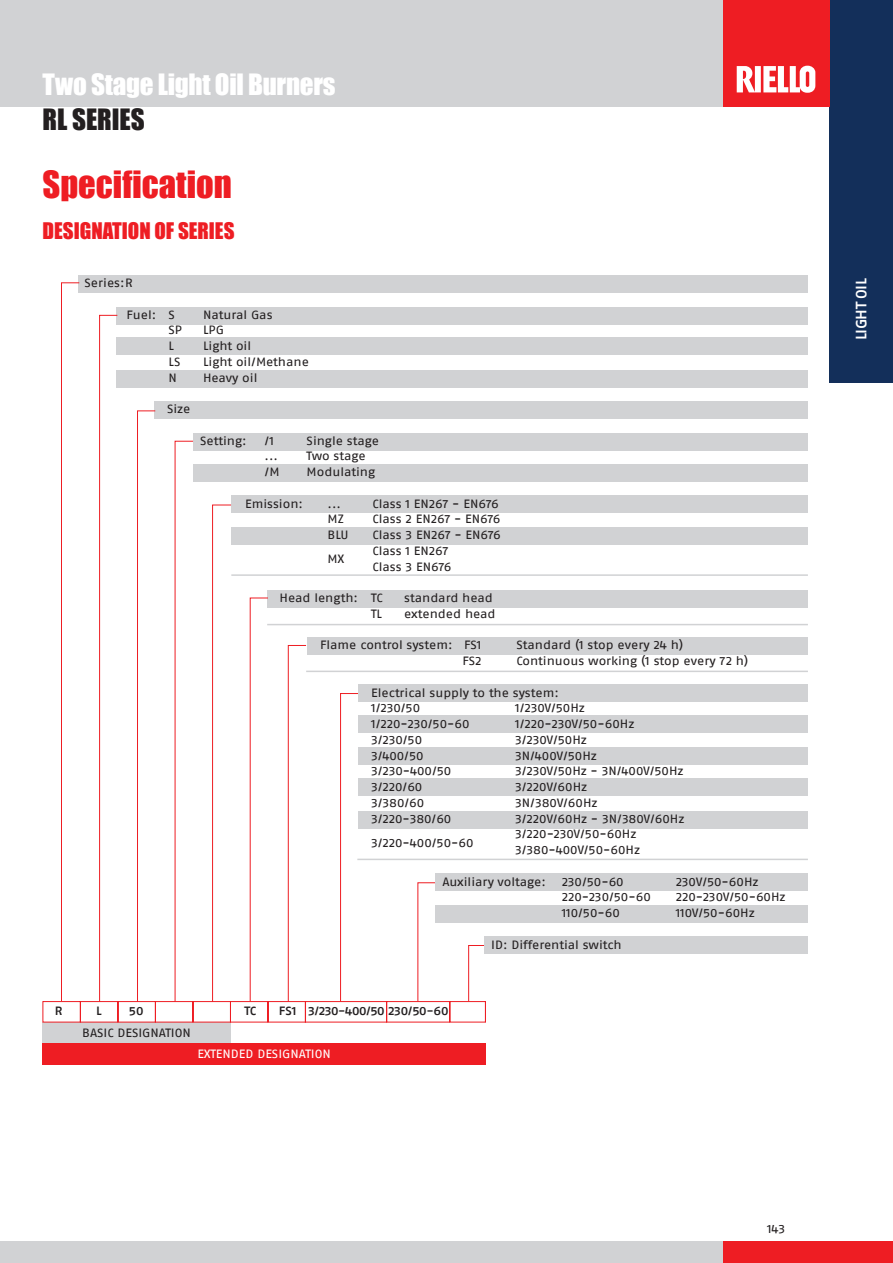
<style>
.page{position:relative;width:893px;height:1263px;background:#fff}
.page>*{position:absolute;margin:0;border:0;box-sizing:border-box;transform-origin:0 0}
.SOTTOtitolo{font:34.5px "Impact";color:#ee1d23}
.TITOLO{font:27px "Impact";letter-spacing:-.01em;color:#fff}
.NOME_prodotto_grigio{font:27px "Impact";color:#231f20}
.ARGOMENTI{font:21px "Impact";color:#ee1d23}
.t1{font:500 15px "Fago Ex Lf";letter-spacing:-.04em;color:#fff}
.TESTI_designation_of{font:12px "Fago Ex Lf";color:#231f20}
.TESTI_tabella_Dimens{font:500 12px "Fago Ex Lf";letter-spacing:-.03em;color:#231f20}
.TESTI_tabella_Dimens-2{font:12px "Fago Ex Lf";color:#fff}
.TESTI_tabella_Dimens-3{font:12px "Fago Ex Lf";color:#231f20}
</style>
<div class="page">
<div style="left:0;top:0;width:893px;height:106px;background:#d1d2d4"></div>
<div style="left:0;top:1242px;width:830px;height:21px;background:#d1d2d4"></div>
<div style="left:829px;top:0;width:64px;height:383px;background:#132f5a"></div>
<div style="left:723px;top:0;width:106px;height:106px;background:#ee1d23"></div>
<div style="left:723px;top:1242px;width:170px;height:21px;background:#ee1d23"></div>
<svg style="left:737px;top:66px;width:78px;height:27px"></svg>
<div style="left:231px;top:528px;width:577px;height:17px;background:#d1d2d4"></div>
<div style="left:155px;top:401px;width:653px;height:17px;background:#d1d2d4"></div>
<div style="left:43px;top:1022px;width:188px;height:22px;background:#d1d2d4"></div>
<div style="left:43px;top:1044px;width:443px;height:21px;background:#ee1d23"></div>
<div style="left:267px;top:590px;width:541px;height:17px;background:#d1d2d4"></div>
<div style="left:307px;top:637px;width:501px;height:17px;background:#d1d2d4"></div>
<div style="left:231px;top:496px;width:577px;height:17px;background:#d1d2d4"></div>
<div style="left:79px;top:275px;width:729px;height:17px;background:#d1d2d4"></div>
<div style="left:117px;top:338px;width:691px;height:17px;background:#d1d2d4"></div>
<div style="left:117px;top:307px;width:691px;height:17px;background:#d1d2d4"></div>
<div style="left:117px;top:370px;width:691px;height:17px;background:#d1d2d4"></div>
<div style="left:193px;top:433px;width:615px;height:17px;background:#d1d2d4"></div>
<hr style="left:267px;top:624px;width:541px;height:1px;background:#d1d2d4">
<div style="left:193px;top:465px;width:615px;height:17px;background:#d1d2d4"></div>
<hr style="left:231px;top:574px;width:577px;height:2px;background:#d1d2d4">
<div style="left:358px;top:684px;width:450px;height:17px;background:#d1d2d4"></div>
<div style="left:358px;top:716px;width:450px;height:17px;background:#d1d2d4"></div>
<div style="left:358px;top:748px;width:450px;height:17px;background:#d1d2d4"></div>
<div style="left:436px;top:874px;width:372px;height:17px;background:#d1d2d4"></div>
<div style="left:436px;top:906px;width:372px;height:17px;background:#d1d2d4"></div>
<div style="left:358px;top:779px;width:450px;height:17px;background:#d1d2d4"></div>
<div style="left:358px;top:811px;width:450px;height:17px;background:#d1d2d4"></div>
<hr style="left:357px;top:859px;width:451px;height:1px;background:#d1d2d4">
<svg style="left:42px;top:282px;width:446px;height:741px"></svg>
<div style="left:484px;top:937px;width:324px;height:17px;background:#d1d2d4"></div>
<hr style="left:306px;top:671px;width:502px;height:1px;background:#d1d2d4">
<p class="TITOLO" style="left:43px;top:64px;width:294px">Two Stage Light Oil Burners</p>
<p class="NOME_prodotto_grigio" style="left:43px;top:98px;width:104px">RL SERIES</p>
<p class="SOTTOtitolo" style="left:43px;top:158px;width:191px">Specification</p>
<p class="ARGOMENTI" style="left:43px;top:214px;width:194px">DESIGNATION OF SERIES</p>
<p class="TESTI_designation_of" style="left:85px;top:276px;width:49px">Series:R</p>
<p class="TESTI_designation_of" style="left:127px;top:307px;width:50px">Fuel: S</p>
<p class="TESTI_designation_of" style="left:203px;top:307px;width:71px">Natural Gas</p>
<p class="TESTI_designation_of" style="left:169px;top:323px;width:15px">SP</p>
<p class="TESTI_designation_of" style="left:203px;top:323px;width:22px">LPG</p>
<p class="TESTI_designation_of" style="left:169px;top:339px;width:7px">L</p>
<p class="TESTI_designation_of" style="left:203px;top:339px;width:50px">Light oil</p>
<p class="TESTI_designation_of" style="left:169px;top:354px;width:13px">LS</p>
<p class="TESTI_designation_of" style="left:203px;top:354px;width:107px">Light oil/Methane</p>
<p class="TESTI_designation_of" style="left:169px;top:370px;width:10px">N</p>
<p class="TESTI_designation_of" style="left:203px;top:370px;width:56px">Heavy oil</p>
<p class="TESTI_designation_of" style="left:167px;top:402px;width:25px">Size</p>
<p class="TESTI_designation_of" style="left:200px;top:433px;width:48px">Setting:</p>
<p class="TESTI_designation_of" style="left:265px;top:433px;width:11px">/1</p>
<p class="TESTI_designation_of" style="left:307px;top:433px;width:74px">Single stage</p>
<p class="TESTI_designation_of" style="left:265px;top:449px;width:15px">...</p>
<p class="TESTI_designation_of" style="left:307px;top:449px;width:61px">Two stage</p>
<p class="TESTI_designation_of" style="left:265px;top:465px;width:17px">/M</p>
<p class="TESTI_designation_of" style="left:307px;top:465px;width:70px">Modulating</p>
<p class="TESTI_designation_of" style="left:245px;top:496px;width:59px">Emission:</p>
<p class="TESTI_designation_of" style="left:328px;top:496px;width:15px">...</p>
<p class="TESTI_designation_of" style="left:373px;top:496px;width:128px">Class 1 EN267 - EN676</p>
<p class="TESTI_designation_of" style="left:328px;top:512px;width:18px">MZ</p>
<p class="TESTI_designation_of" style="left:373px;top:512px;width:129px">Class 2 EN267 - EN676</p>
<p class="TESTI_designation_of" style="left:328px;top:528px;width:23px">BLU</p>
<p class="TESTI_designation_of" style="left:373px;top:528px;width:130px">Class 3 EN267 - EN676</p>
<p class="TESTI_designation_of" style="left:328px;top:552px;width:18px">MX</p>
<p class="TESTI_designation_of" style="left:373px;top:543px;width:77px">Class 1 EN267</p>
<p class="TESTI_designation_of" style="left:373px;top:559px;width:80px">Class 3 EN676</p>
<p class="TESTI_designation_of" style="left:280px;top:591px;width:105px">Head length: TC</p>
<p class="TESTI_designation_of" style="left:404px;top:591px;width:90px">standard head</p>
<p class="TESTI_designation_of" style="left:371px;top:606px;width:12px">TL</p>
<p class="TESTI_designation_of" style="left:404px;top:606px;width:93px">extended head</p>
<p class="TESTI_designation_of" style="left:320px;top:638px;width:163px">Flame control system: FS1</p>
<p class="TESTI_designation_of" style="left:517px;top:638px;width:168px">Standard (1 stop every 24 h)</p>
<p class="TESTI_designation_of" style="left:463px;top:654px;width:21px">FS2</p>
<p class="TESTI_designation_of" style="left:517px;top:654px;width:233px">Continuous working (1 stop every 72 h)</p>
<p class="TESTI_designation_of" style="left:371px;top:685px;width:189px">Electrical supply to the system:</p>
<p class="TESTI_designation_of" style="left:371px;top:701px;width:50px">1/230/50</p>
<p class="TESTI_designation_of" style="left:515px;top:701px;width:71px">1/230V/50Hz</p>
<p class="TESTI_designation_of" style="left:371px;top:717px;width:100px">1/220-230/50-60</p>
<p class="TESTI_designation_of" style="left:515px;top:717px;width:121px">1/220-230V/50-60Hz</p>
<p class="TESTI_designation_of" style="left:371px;top:732px;width:53px">3/230/50</p>
<p class="TESTI_designation_of" style="left:515px;top:732px;width:73px">3/230V/50Hz</p>
<p class="TESTI_designation_of" style="left:371px;top:748px;width:54px">3/400/50</p>
<p class="TESTI_designation_of" style="left:515px;top:748px;width:83px">3N/400V/50Hz</p>
<p class="TESTI_designation_of" style="left:371px;top:764px;width:82px">3/230-400/50</p>
<p class="TESTI_designation_of" style="left:515px;top:764px;width:170px">3/230V/50Hz - 3N/400V/50Hz</p>
<p class="TESTI_designation_of" style="left:371px;top:780px;width:53px">3/220/60</p>
<p class="TESTI_designation_of" style="left:515px;top:780px;width:74px">3/220V/60Hz</p>
<p class="TESTI_designation_of" style="left:371px;top:795px;width:55px">3/380/60</p>
<p class="TESTI_designation_of" style="left:515px;top:795px;width:84px">3N/380V/60Hz</p>
<p class="TESTI_designation_of" style="left:371px;top:811px;width:82px">3/220-380/60</p>
<p class="TESTI_designation_of" style="left:515px;top:811px;width:171px">3/220V/60Hz - 3N/380V/60Hz</p>
<p class="TESTI_designation_of" style="left:371px;top:835px;width:104px">3/220-400/50-60</p>
<p class="TESTI_designation_of" style="left:515px;top:827px;width:123px">3/220-230V/50-60Hz</p>
<p class="TESTI_designation_of" style="left:515px;top:843px;width:126px">3/380-400V/50-60Hz</p>
<p class="TESTI_designation_of" style="left:442px;top:874px;width:105px">Auxiliary voltage:</p>
<p class="TESTI_designation_of" style="left:562px;top:874px;width:64px">230/50-60</p>
<p class="TESTI_designation_of" style="left:676px;top:874px;width:84px">230V/50-60Hz</p>
<p class="TESTI_designation_of" style="left:562px;top:890px;width:91px">220-230/50-60</p>
<p class="TESTI_designation_of" style="left:676px;top:890px;width:111px">220-230V/50-60Hz</p>
<p class="TESTI_designation_of" style="left:562px;top:906px;width:60px">110/50-60</p>
<p class="TESTI_designation_of" style="left:676px;top:906px;width:80px">110V/50-60Hz</p>
<p class="TESTI_designation_of" style="left:491px;top:937px;width:132px">ID: Differential switch</p>
<p class="TESTI_tabella_Dimens" style="left:55px;top:1004px;width:9px">R</p>
<p class="TESTI_tabella_Dimens" style="left:96px;top:1004px;width:7px">L</p>
<p class="TESTI_tabella_Dimens" style="left:129px;top:1004px;width:16px">50</p>
<p class="TESTI_tabella_Dimens" style="left:244px;top:1004px;width:13px">TC</p>
<p class="TESTI_tabella_Dimens" style="left:279px;top:1004px;width:171px">FS1 3/230-400/50 230/50-60</p>
<p class="TESTI_tabella_Dimens-3" style="left:82px;top:1026px;width:110px">BASIC DESIGNATION</p>
<p class="TESTI_tabella_Dimens-2" style="left:197px;top:1047px;width:135px">EXTENDED DESIGNATION</p>
<p class="TESTI_designation_of" style="left:767px;top:1222px;width:20px">143</p>
<p class="t1" style="left:852px;top:340px;width:63px;rotate:-90deg">LIGHT OIL</p>
</div>
